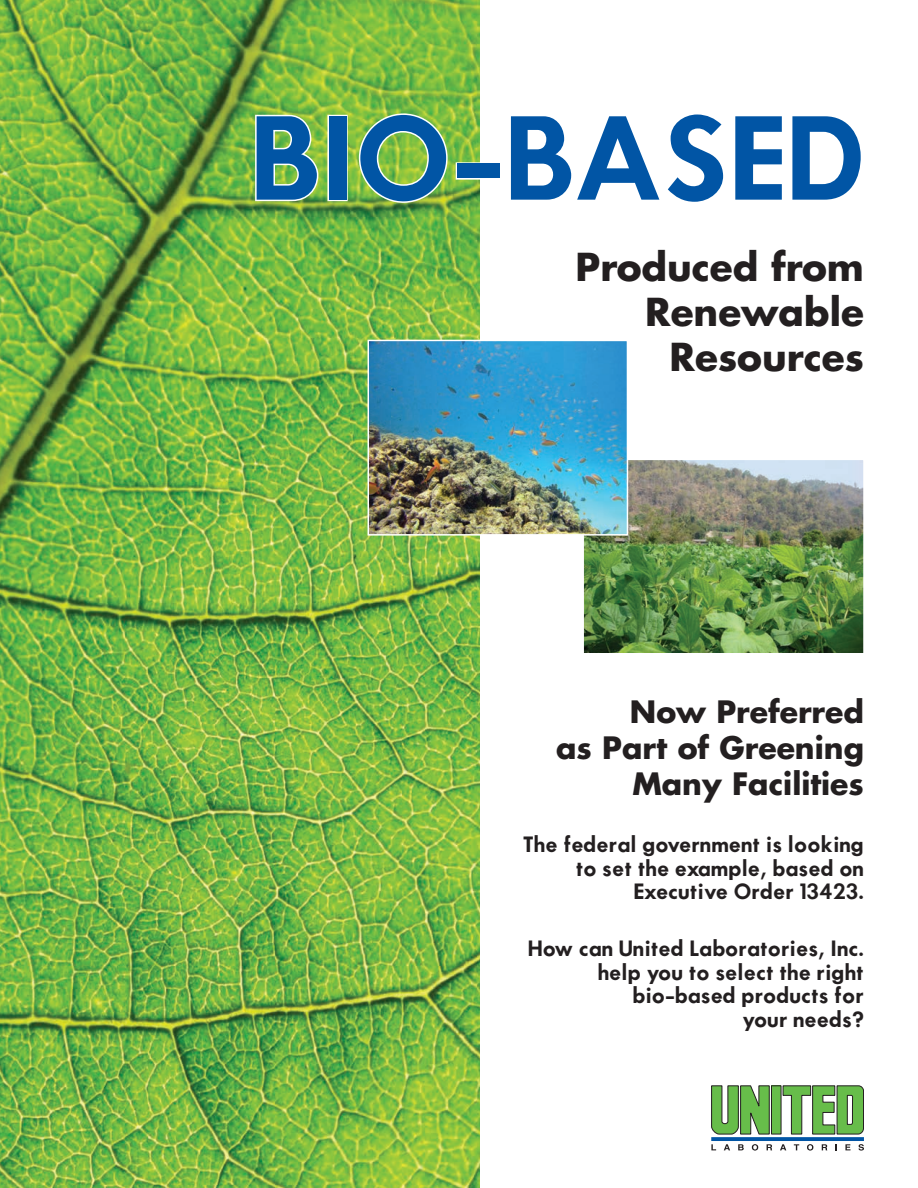
<style>
.page{position:relative;width:918px;height:1188px;background:#fff}
.page>*{position:absolute;margin:0;border:0;box-sizing:border-box;transform-origin:0 0}
.t1{font:600 105px "Futura";color:#0155a5}
.t2{font:700 37.5px/45px "Futura";color:#231f20;text-align:right}
.t3{font:700 30px/36px "Futura";color:#231f20;text-align:right}
.t4{font:600 19.5px/23.4px "Futura";color:#231f20;text-align:right}
</style>
<div class="page">
<img style="left:0;top:0;width:480px;height:1188px">
<svg style="left:254px;top:113px;width:66px;height:90px"></svg>
<div style="left:327px;top:115px;width:21px;height:86px;border:3px solid #fff"></div>
<svg style="left:357px;top:112px;width:92px;height:91px;background:#9bca5e"></svg>
<div style="left:456px;top:162px;width:45px;height:18px;border:3px solid #fff"></div>
<svg style="left:711px;top:1085px;width:59px;height:50px;background:#74af60"></svg>
<svg style="left:711px;top:1144px;width:5px;height:6px"></svg>
<svg style="left:724px;top:1144px;width:6px;height:6px"></svg>
<svg style="left:738px;top:1144px;width:6px;height:6px"></svg>
<svg style="left:752px;top:1144px;width:6px;height:7px"></svg>
<svg style="left:767px;top:1144px;width:5px;height:6px"></svg>
<svg style="left:780px;top:1144px;width:6px;height:6px"></svg>
<svg style="left:794px;top:1144px;width:5px;height:6px"></svg>
<svg style="left:807px;top:1144px;width:6px;height:7px"></svg>
<svg style="left:822px;top:1144px;width:5px;height:6px"></svg>
<svg style="left:845px;top:1144px;width:6px;height:6px"></svg>
<svg style="left:859px;top:1144px;width:5px;height:7px"></svg>
<div style="left:771px;top:1086px;width:10px;height:48px;background:#67bd4a"></div>
<div style="left:771px;top:1085px;width:10px;height:49px;border:1px solid #231f20"></div>
<svg style="left:782px;top:1085px;width:82px;height:50px"></svg>
<svg style="left:711px;top:1137px;width:153px;height:4px"></svg>
<img style="left:585px;top:462px;width:277px;height:190px">
<div style="left:582px;top:459px;width:283px;height:196px;border:2px solid #fff"></div>
<img style="left:371px;top:343px;width:254px;height:190px">
<div style="left:368px;top:340px;width:260px;height:196px;border:2px solid #fff"></div>
<p class="t1" style="left:249px;top:84px;width:616px">BIO-BASED</p>
<p class="t2" style="left:576px;top:244px;width:290px">Produced from<br>Renewable<br>Resources</p>
<p class="t3" style="left:556px;top:694px;width:309px">Now Preferred<br>as Part of Greening<br>Many Facilities</p>
<p class="t4" style="left:523px;top:833px;width:343px">The federal government is looking to set the example, based on<br>Executive Order 13423.</p>
<p class="t4" style="left:528px;top:936px;width:337px">How can United Laboratories, Inc. help you to select the right bio-based products for<br>your needs?</p>
</div>
